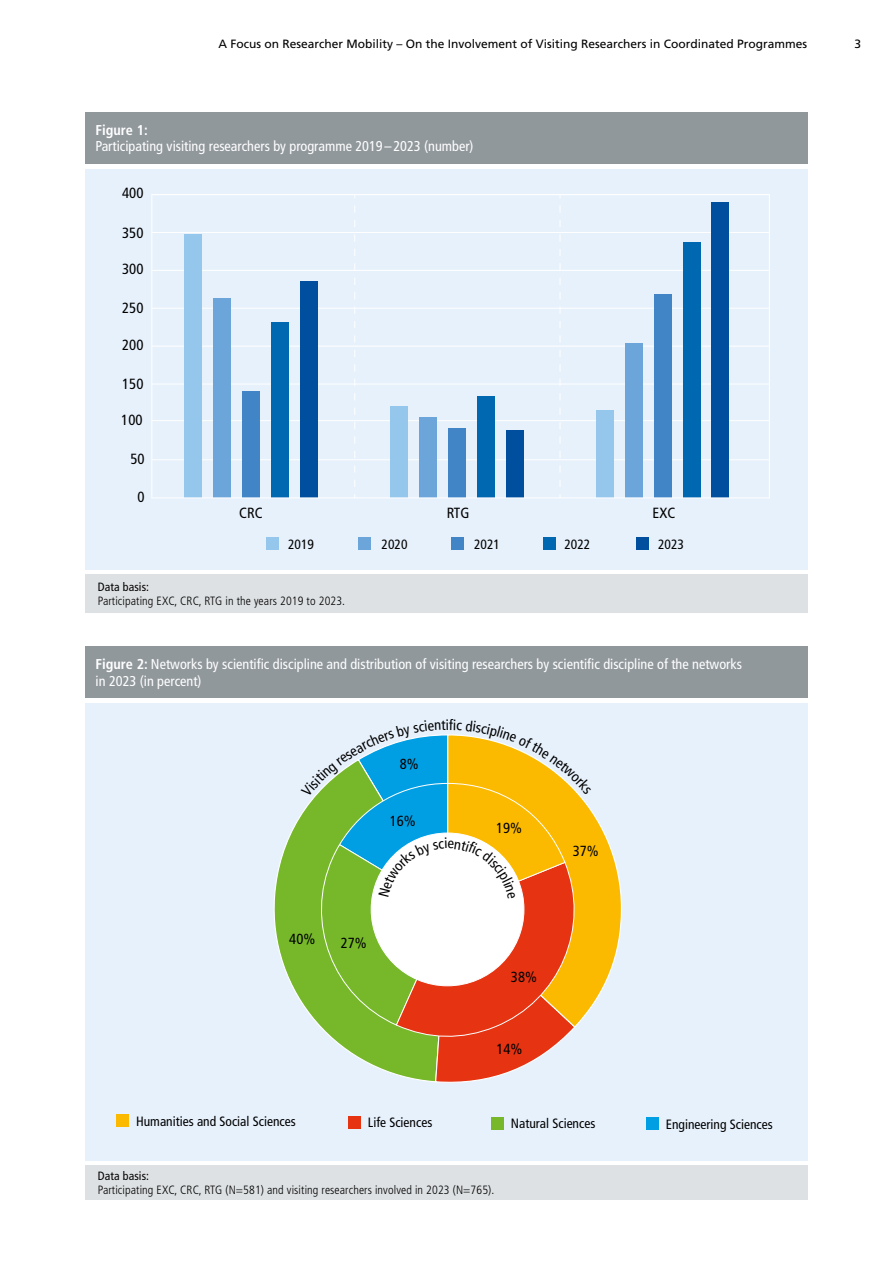
<style>
.page{position:relative;width:893px;height:1263px;background:#fff}
.page>*{position:absolute;margin:0;border:0;box-sizing:border-box;transform-origin:0 0}
.t1{font:condensed 14.7px "Frutiger LT Std";color:#000}
.t2{font:condensed 14.25px/16.5px "Frutiger LT Std";color:#fff}
.t3{font:700 condensed 14.25px "Frutiger LT Std";color:#fff}
.t4{font:condensed 13.5px "Frutiger LT Std";color:#000}
.t5{font:300 condensed 12px "Frutiger LT Std";letter-spacing:.01em;color:#000}
.t6{font:12px "Frutiger LT Std";color:#000}
.t7{font:condensed 12px "Frutiger LT Std";letter-spacing:.01em;color:#000}
.s1{font-weight:700}
</style>
<div class="page">
<div style="left:85px;top:112px;width:723px;height:51px;background:#91989c"></div>
<div style="left:85px;top:169px;width:723px;height:401px;background:#e7f1fc"></div>
<hr style="left:151px;top:195px;width:1px;height:303px;background:#fff">
<hr style="left:152px;top:459px;width:617px;height:1px;background:#fff">
<hr style="left:152px;top:420px;width:617px;height:1px;background:#fff">
<hr style="left:152px;top:383px;width:617px;height:1px;background:#fff">
<hr style="left:152px;top:346px;width:617px;height:1px;background:#fff">
<hr style="left:152px;top:308px;width:617px;height:1px;background:#fff">
<hr style="left:152px;top:270px;width:617px;height:1px;background:#fff">
<hr style="left:152px;top:232px;width:617px;height:1px;background:#fff">
<div style="left:300px;top:281px;width:17px;height:217px;background:#004f9f"></div>
<div style="left:506px;top:430px;width:17px;height:68px;background:#004f9f"></div>
<div style="left:712px;top:202px;width:17px;height:296px;background:#004f9f"></div>
<div style="left:271px;top:322px;width:18px;height:176px;background:#0067b1"></div>
<div style="left:477px;top:396px;width:17px;height:102px;background:#0067b1"></div>
<div style="left:683px;top:242px;width:17px;height:256px;background:#0067b1"></div>
<div style="left:242px;top:392px;width:18px;height:106px;background:#4185c6"></div>
<div style="left:448px;top:428px;width:18px;height:70px;background:#4185c6"></div>
<div style="left:654px;top:294px;width:17px;height:204px;background:#4185c6"></div>
<div style="left:214px;top:298px;width:17px;height:200px;background:#6ca5da"></div>
<div style="left:419px;top:417px;width:18px;height:81px;background:#6ca5da"></div>
<div style="left:625px;top:343px;width:18px;height:155px;background:#6ca5da"></div>
<div style="left:185px;top:234px;width:17px;height:264px;background:#95c7ed"></div>
<div style="left:391px;top:406px;width:17px;height:92px;background:#95c7ed"></div>
<div style="left:596px;top:410px;width:18px;height:88px;background:#95c7ed"></div>
<hr style="left:769px;top:195px;width:1px;height:303px;background:#fff">
<hr style="left:151px;top:194px;width:619px;height:1px;background:#fff">
<hr style="left:151px;top:497px;width:619px;height:1px;background:#fff">
<svg style="left:354px;top:195px;width:1px;height:292px"></svg>
<svg style="left:560px;top:195px;width:1px;height:292px"></svg>
<div style="left:266px;top:537px;width:13px;height:13px;background:#95c7ed"></div>
<div style="left:358px;top:537px;width:13px;height:13px;background:#6ca5da"></div>
<div style="left:543px;top:537px;width:13px;height:13px;background:#0067b1"></div>
<div style="left:451px;top:537px;width:13px;height:13px;background:#4185c6"></div>
<div style="left:636px;top:537px;width:13px;height:13px;background:#004f9f"></div>
<div style="left:85px;top:574px;width:723px;height:38px;background:#dee1e3"></div>
<div style="left:85px;top:647px;width:723px;height:51px;background:#91989c"></div>
<div style="left:85px;top:704px;width:723px;height:457px;background:#e7f1fc"></div>
<svg style="left:274px;top:815px;width:27px;height:187px"></svg>
<svg style="left:591px;top:810px;width:31px;height:197px"></svg>
<div style="left:116px;top:1114px;width:13px;height:13px;background:#fbba00"></div>
<div style="left:647px;top:1116px;width:12px;height:13px;background:#009fe3"></div>
<div style="left:348px;top:1116px;width:13px;height:12px;background:#e63312"></div>
<div style="left:491px;top:1116px;width:13px;height:13px;background:#76b82a"></div>
<div style="left:85px;top:1165px;width:723px;height:34px;background:#dee1e3"></div>
<svg style="left:301px;top:734px;width:290px;height:349px;background:#c1b476"></svg>
<p class="t6" style="left:218px;top:37px;width:590px">A Focus on Researcher Mobility – On the Involvement of Visiting Researchers in Coordinated Programmes</p>
<p class="t6" style="left:854px;top:37px;width:8px">3</p>
<p class="t3" style="left:96px;top:121px;width:54px">Figure 1:</p>
<p class="t2" style="left:96px;top:138px;width:379px">Participating visiting researchers by programme 2019–2023 (number)</p>
<p class="t1" style="left:122px;top:184px;width:23px">400</p>
<p class="t1" style="left:122px;top:224px;width:23px">350</p>
<p class="t1" style="left:122px;top:260px;width:23px">300</p>
<p class="t1" style="left:122px;top:300px;width:23px">250</p>
<p class="t1" style="left:122px;top:336px;width:23px">200</p>
<p class="t1" style="left:122px;top:375px;width:23px">150</p>
<p class="t1" style="left:121px;top:412px;width:23px">100</p>
<p class="t1" style="left:130px;top:450px;width:16px">50</p>
<p class="t1" style="left:138px;top:488px;width:9px">0</p>
<p class="t1" style="left:239px;top:505px;width:25px">CRC</p>
<p class="t1" style="left:447px;top:505px;width:24px">RTG</p>
<p class="t1" style="left:653px;top:505px;width:24px">EXC</p>
<p class="t4" style="left:288px;top:537px;width:27px">2019</p>
<p class="t4" style="left:382px;top:537px;width:27px">2020</p>
<p class="t4" style="left:474px;top:537px;width:27px">2021</p>
<p class="t4" style="left:564px;top:537px;width:27px">2022</p>
<p class="t4" style="left:658px;top:537px;width:27px">2023</p>
<p class="t7" style="left:98px;top:579px;width:53px">Data basis:</p>
<p class="t5" style="left:98px;top:594px;width:249px">Participating EXC, CRC, RTG in the years 2019 to 2023.</p>
<p class="t2" style="left:96px;top:656px;width:648px"><span class="s1">Figure 2:</span> Networks by scientific discipline and distribution of visiting researchers by scientific discipline of the networks in 2023 (in percent)</p>
<p class="t1" style="left:400px;top:756px;width:20px">8%</p>
<p class="t1" style="left:390px;top:812px;width:27px">16%</p>
<p class="t1" style="left:289px;top:930px;width:27px">40%</p>
<p class="t1" style="left:341px;top:934px;width:27px">27%</p>
<p class="t1" style="left:496px;top:819px;width:27px">19%</p>
<p class="t1" style="left:573px;top:842px;width:27px">37%</p>
<p class="t1" style="left:511px;top:968px;width:27px">38%</p>
<p class="t1" style="left:496px;top:1041px;width:27px">14%</p>
<p class="t4" style="left:136px;top:1113px;width:161px">Humanities and Social Sciences</p>
<p class="t4" style="left:368px;top:1115px;width:66px">Life Sciences</p>
<p class="t4" style="left:511px;top:1116px;width:86px">Natural Sciences</p>
<p class="t4" style="left:666px;top:1116px;width:108px">Engineering Sciences</p>
<p class="t7" style="left:98px;top:1168px;width:53px">Data basis:</p>
<p class="t5" style="left:98px;top:1183px;width:398px">Participating EXC, CRC, RTG (N=581) and visiting researchers involved in 2023 (N=765).</p>
</div>
